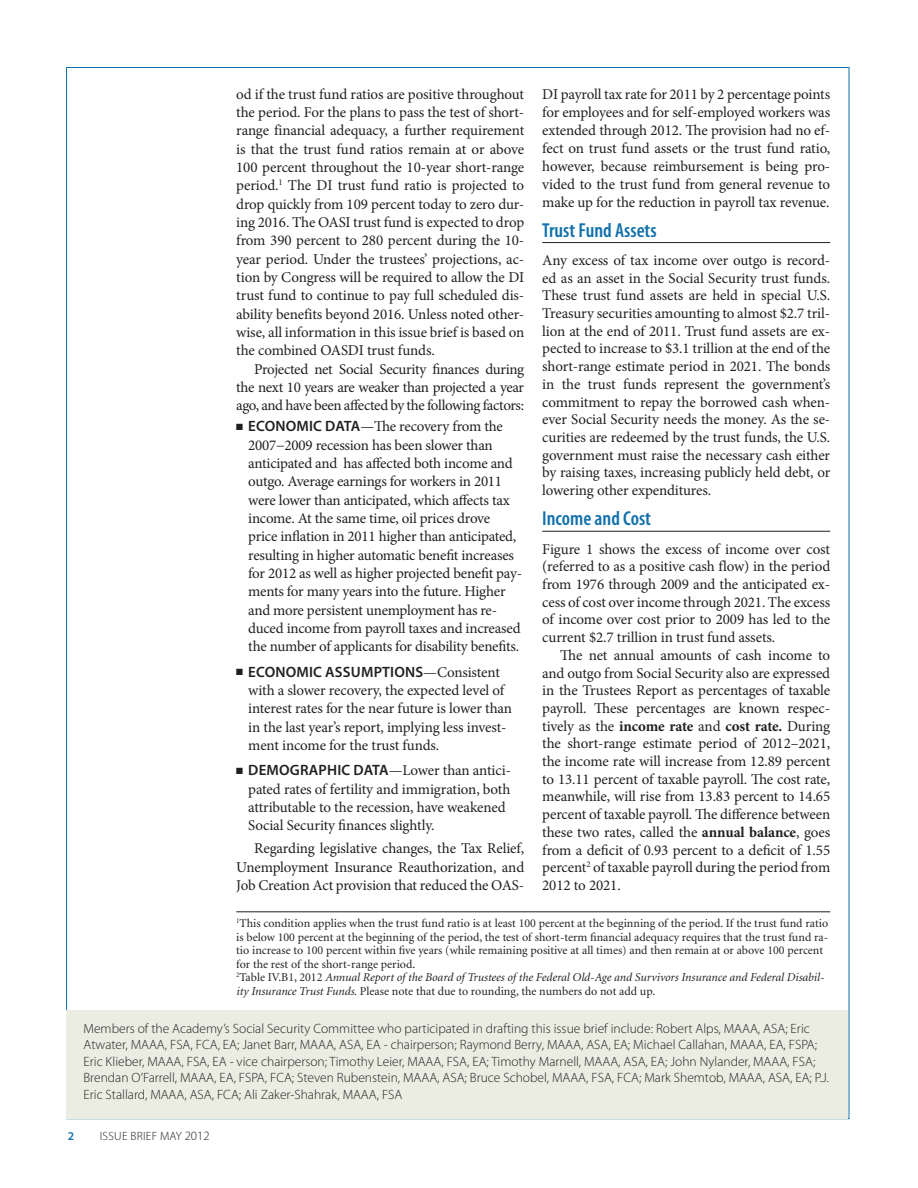
<style>
.page{position:relative;width:918px;height:1188px;background:#fff}
.page>*{position:absolute;margin:0;border:0;box-sizing:border-box;transform-origin:0 0}
.Subhead_Underline{font:600 condensed 20.25px "Myriad Pro";color:#1170ab}
.Body_Text_First_Para{font:15px/17.7px "Minion Pro";letter-spacing:-.01em;color:#231f20;text-align:justify}
.Body_Text{font:15px/17.7px "Minion Pro";letter-spacing:-.015em;color:#231f20;text-align:justify}
.Bullets_no_indent{font:15px/18.3px "Minion Pro";letter-spacing:-.015em;color:#231f20}
.t1{font:300 13.5px/16.5px "Myriad Pro";color:#231f20}
.Footnotes{font:12px/13.5px "Minion";color:#231f20}
.t2{font:300 12px "Myriad Pro";letter-spacing:.02em;color:#231f20}
.t3{font:600 12px "Myriad Pro";color:#1170ab}
.s1{font-family:"Myriad Pro";font-weight:600}
.s2{font-weight:700}
.s3{font-style:italic}
.s4{font-size:12.75px}
</style>
<div class="page">
<div style="left:67px;top:1010px;width:781px;height:108px;background:#ecede2"></div>
<hr style="left:542px;top:242px;width:288px;height:1px;background:#231f20">
<hr style="left:542px;top:531px;width:288px;height:1px;background:#231f20">
<hr style="left:236px;top:912px;width:594px;height:1px;background:#231f20">
<p class="Body_Text_First_Para" style="left:236px;top:85px;width:290px;line-height:18.3px">od if the trust fund ratios are positive throughout the period. For the plans to pass the test of short&shy;range financial adequacy, a further requirement is that the trust fund ratios remain at or above 100 percent throughout the 10-year short-range period.<sup>1</sup> The DI trust fund ratio is projected to drop quickly from 109 percent today to zero dur&shy;ing 2016. The OASI trust fund is expected to drop from 390 percent to 280 percent during the 10- year period. Under the trustees’ projections, ac&shy;tion by Congress will be required to allow the DI trust fund to continue to pay full scheduled dis&shy;ability benefits beyond 2016. Unless noted other&shy;wise, all information in this issue brief is based on the combined OASDI trust funds.</p>
<p class="Body_Text" style="left:236px;top:360px;width:290px;line-height:18.3px;text-indent:18px">Projected net Social Security finances during the next 10 years are weaker than projected a year ago, and have been affected by the following factors:</p>
<p class="Bullets_no_indent" style="left:248px;top:417px;width:275px;text-indent:-12px">■ <span class="s1">ECONOMIC DATA</span>—The recovery from the 2007−2009 recession has been slower than anticipated and has affected both income and outgo. Average earnings for workers in 2011 were lower than anticipated, which affects tax income. At the same time, oil prices drove price inflation in 2011 higher than anticipated, resulting in higher automatic benefit increases for 2012 as well as higher projected benefit pay&shy;ments for many years into the future. Higher and more persistent unemployment has re&shy;duced income from payroll taxes and increased the number of applicants for disability benefits.</p>
<p class="Bullets_no_indent" style="left:248px;top:663px;width:265px;text-indent:-12px">■ <span class="s1">ECONOMIC ASSUMPTIONS</span>—Consistent with a slower recovery, the expected level of interest rates for the near future is lower than in the last year’s report, implying less invest&shy;ment income for the trust funds.</p>
<p class="Bullets_no_indent" style="left:248px;top:762px;width:264px;text-indent:-12px">■ <span class="s1">DEMOGRAPHIC DATA</span>—Lower than antici&shy;pated rates of fertility and immigration, both attributable to the recession, have weakened Social Security finances slightly.</p>
<p class="Body_Text" style="left:236px;top:839px;width:290px;line-height:18.3px;text-indent:18px">Regarding legislative changes, the Tax Relief, Unemployment Insurance Reauthorization, and Job Creation Act provision that reduced the OAS-</p>
<p class="Body_Text" style="left:542px;top:85px;width:290px">DI payroll tax rate for 2011 by 2 percentage points for employees and for self-employed workers was extended through 2012. The provision had no ef&shy;fect on trust fund assets or the trust fund ratio, however, because reimbursement is being pro&shy;vided to the trust fund from general revenue to make up for the reduction in payroll tax revenue.</p>
<p class="Subhead_Underline" style="left:542px;top:219px;width:116px">Trust Fund Assets</p>
<p class="Body_Text_First_Para" style="left:542px;top:251px;width:290px">Any excess of tax income over outgo is record&shy;ed as an asset in the Social Security trust funds.<br>These trust fund assets are held in special U.S.<br>Treasury securities amounting to almost $2.7 tril&shy;lion at the end of 2011. Trust fund assets are ex&shy;pected to increase to $3.1 trillion at the end of the short-range estimate period in 2021. The bonds in the trust funds represent the government’s commitment to repay the borrowed cash when&shy;ever Social Security needs the money. As the se&shy;curities are redeemed by the trust funds, the U.S. government must raise the necessary cash either by raising taxes, increasing publicly held debt, or lowering other expenditures.</p>
<p class="Subhead_Underline" style="left:542px;top:508px;width:110px">Income and Cost</p>
<p class="Body_Text_First_Para" style="left:542px;top:540px;width:290px">Figure 1 shows the excess of income over cost (referred to as a positive cash flow) in the period from 1976 through 2009 and the anticipated ex&shy;cess of cost over income through 2021. The excess of income over cost prior to 2009 has led to the current $2.7 trillion in trust fund assets.</p>
<p class="Body_Text" style="left:542px;top:646px;width:290px;text-indent:18px">The net annual amounts of cash income to and outgo from Social Security also are expressed in the Trustees Report as percentages of taxable payroll. These percentages are known respec&shy;tively as the <span class="s2">income rate</span> and <span class="s2">cost rate.</span> During the short-range estimate period of 2012–2021, the income rate will increase from 12.89 percent to 13.11 percent of taxable payroll. The cost rate, meanwhile, will rise from 13.83 percent to 14.65 percent of taxable payroll. The difference between these two rates, called the <span class="s2">annual balance</span>, goes from a deficit of 0.93 percent to a deficit of 1.55 percent<sup>2</sup> of taxable payroll during the period from 2012 to 2021.</p>
<p class="Footnotes" style="left:236px;top:917px;width:594px"><sup>1</sup>This condition applies when the trust fund ratio is at least 100 percent at the beginning of the period. If the trust fund ratio is below 100 percent at the beginning of the period, the test of short-term financial adequacy requires that the trust fund ra&shy;tio increase to 100 percent within five years (while remaining positive at all times) and then remain at or above 100 percent for the rest of the short-range period.<br><sup>2</sup>Table IV.B1, 2012 <span class="s3">Annual Report of the Board of Trustees of the Federal Old-Age and Survivors Insurance and Federal Disabil&shy;ity Insurance Trust Funds.</span> Please note that due to rounding, the numbers do not add up.</p>
<p class="t1" style="left:83px;top:1020px;width:747px">Members of the Academy’s Social Security Committee who participated in drafting this issue brief include: Robert Alps, MAAA, ASA; Eric Atwater, MAAA, FSA, FCA, EA; Janet Barr, MAAA, ASA, EA - chairperson; Raymond Berry, MAAA, ASA, EA; Michael Callahan, MAAA, EA, FSPA; Eric Klieber, MAAA, FSA, EA - vice chairperson; Timothy Leier, MAAA, FSA, EA; Timothy Marnell, MAAA, ASA, EA; John Nylander, MAAA, FSA; Brendan O’Farrell, MAAA, EA, FSPA, FCA; Steven Rubenstein, MAAA, ASA; Bruce Schobel, MAAA, FSA, FCA; Mark Shemtob, MAAA, ASA, EA; P.J.<br>Eric Stallard, MAAA, ASA, FCA; Ali Zaker-Shahrak, MAAA, FSA</p>
<p class="t3" style="left:68px;top:1128px;width:8px">2</p>
<p class="t2" style="left:100px;top:1129px;width:111px">ISSUE BRIEF MAY <span class="s4">2012</span></p>
</div>
